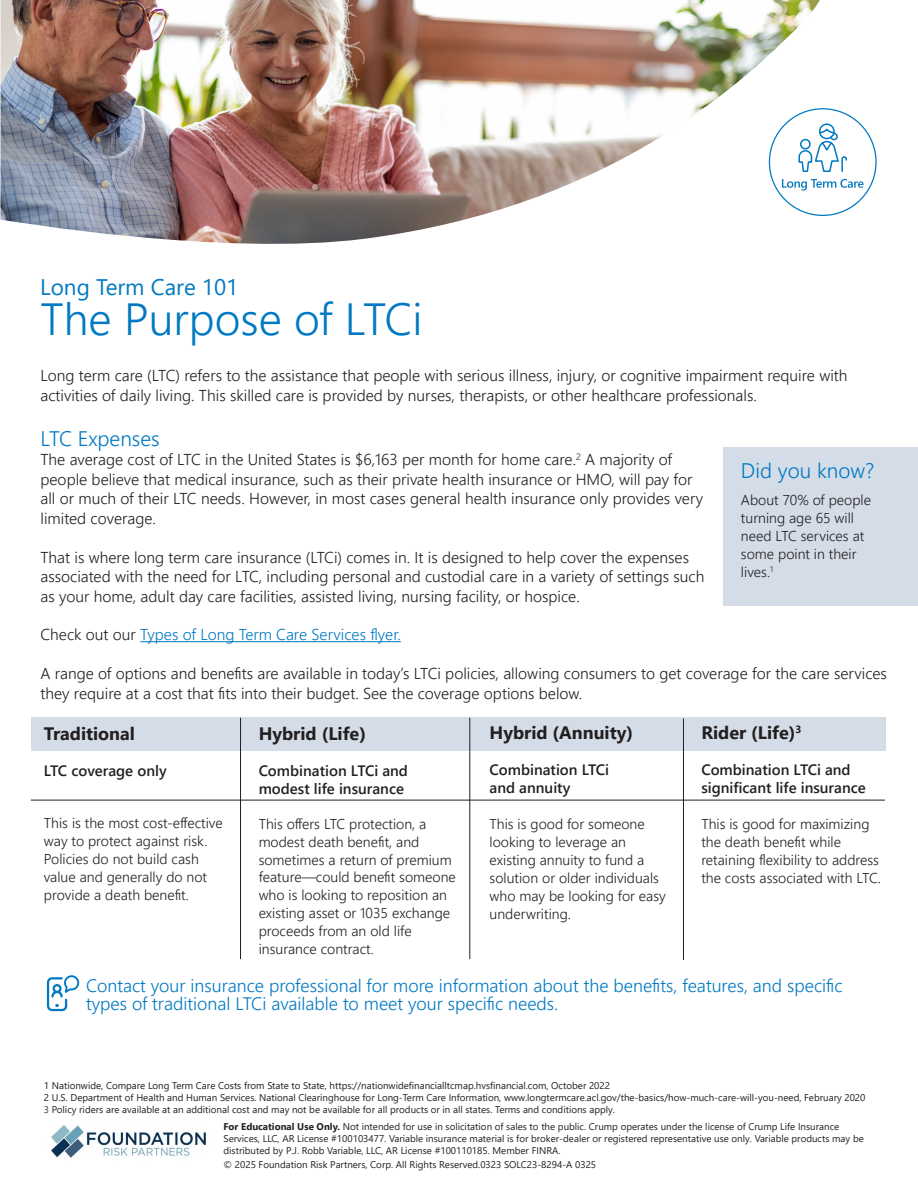
<style>
.page{position:relative;width:918px;height:1188px;background:#fff}
.page>*{position:absolute;margin:0;border:0;box-sizing:border-box;transform-origin:0 0}
.t1{font:300 45px "Segoe UI";color:#0079c2}
.t2{font:22.5px "Segoe UI";color:#0079c2}
.t3{font:300 21px "Segoe UI";color:#0079c2}
.t4{font:300 18px/18px "Segoe UI";color:#0079c2}
.t5{font:700 18px "Segoe UI";color:#231f20}
.t6{font:300 15.75px/19.5px "Segoe UI";color:#231f20}
.t7{font:300 15.75px "Segoe UI";color:#0079c2}
.t8{font:600 15px/18px "Segoe UI";color:#231f20}
.t9{font:300 14.25px/18px "Segoe UI";color:#231f20}
.t10{font:9.75px/11.7px "Segoe UI";color:#231f20}
.t11{font:9.75px "Segoe UI";color:#201d1e}
.s1{color:#231f20}
.s2{color:#3e3e3f}
.s3{font-weight:700}
</style>
<div class="page">
<hr style="left:140px;top:641px;width:261px;height:1px;background:#0079c2">
<div style="left:724px;top:447px;width:194px;height:158px;background:#d4dce7"></div>
<div style="left:31px;top:718px;width:854px;height:33px;background:#d4dce7"></div>
<hr style="left:240px;top:718px;width:1px;height:241px;background:#231f20">
<hr style="left:470px;top:718px;width:1px;height:241px;background:#231f20">
<hr style="left:683px;top:719px;width:1px;height:241px;background:#231f20">
<hr style="left:31px;top:800px;width:854px;height:1px;background:#231f20">
<img style="left:1px;top:0;width:819px;height:244px">
<div style="left:769px;top:108px;width:108px;height:108px;background:#fff;border-radius:50%"></div>
<svg style="left:47px;top:975px;width:32px;height:36px"></svg>
<div style="left:800px;top:139px;width:11px;height:11px;border:2px solid #0079c2;border-radius:50%"></div>
<svg style="left:818px;top:127px;width:14px;height:6px"></svg>
<div style="left:819px;top:123px;width:16px;height:16px;border:2px solid #0079c2;border-radius:50%"></div>
<svg style="left:798px;top:141px;width:49px;height:31px"></svg>
<div style="left:830px;top:133px;width:8px;height:8px;border:2px solid #0079c2;border-radius:3px"></div>
<svg style="left:782px;top:179px;width:82px;height:12px"></svg>
<img style="left:51px;top:1125px;width:155px;height:33px">
<p class="t2" style="left:40px;top:265px;width:200px">Long Term Care 101</p>
<p class="t1" style="left:40px;top:277px;width:383px">The Purpose of LTCi</p>
<p class="t6" style="left:40px;top:364px;width:809px">Long term care (LTC) refers to the assistance that people with serious illness, injury, or cognitive impairment require with activities of daily living. This skilled care is provided by nurses, therapists, or other healthcare professionals.</p>
<p class="t3" style="left:40px;top:419px;width:121px">LTC Expenses</p>
<p class="t6" style="left:40px;top:449px;width:664px">The average cost of LTC in the United States is $6,163 per month for home care.<sup>2</sup> A majority of people believe that medical insurance, such as their private health insurance or HMO, will pay for all or much of their LTC needs. However, in most cases general health insurance only provides very limited coverage.</p>
<p class="t6" style="left:41px;top:546px;width:665px">That is where long term care insurance (LTCi) comes in. It is designed to help cover the expenses associated with the need for LTC, including personal and custodial care in a variety of settings such as your home, adult day care facilities, assisted living, nursing facility, or hospice.</p>
<p class="t7" style="left:41px;top:620px;width:362px"><span class="s1">Check out our</span> Types of Long Term Care Services flyer.</p>
<p class="t6" style="left:40px;top:662px;width:848px">A range of options and benefits are available in today’s LTCi policies, allowing consumers to get coverage for the care services they require at a cost that fits into their budget. See the coverage options below.</p>
<p class="t3" style="left:741px;top:451px;width:135px">Did you know?</p>
<p class="t9" style="left:741px;top:489px;width:132px">About 70% of people turning age 65 will need LTC services at some point in their lives.<sup>1</sup></p>
<p class="t5" style="left:44px;top:717px;width:93px">Traditional</p>
<p class="t8" style="left:44px;top:761px;width:124px">LTC coverage only</p>
<p class="t9" style="left:44px;top:813px;width:180px">This is the most cost-effective way to protect against risk.<br>Policies do not build cash value and generally do not provide a death benefit.</p>
<p class="t5" style="left:259px;top:717px;width:109px">Hybrid (Life)</p>
<p class="t8" style="left:259px;top:760px;width:151px">Combination LTCi and modest life insurance</p>
<p class="t9" style="left:259px;top:813px;width:199px">This offers LTC protection, a modest death benefit, and sometimes a return of premium feature—could benefit someone who is looking to reposition an existing asset or 1035 exchange proceeds from an old life insurance contract.</p>
<p class="t5" style="left:490px;top:716px;width:145px">Hybrid (Annuity)</p>
<p class="t8" style="left:490px;top:760px;width:121px">Combination LTCi and annuity</p>
<p class="t9" style="left:490px;top:814px;width:178px">This is good for someone looking to leverage an existing annuity to fund a solution or older individuals who may be looking for easy underwriting.</p>
<p class="t5" style="left:701px;top:716px;width:102px">Rider (Life)<sup>3</sup></p>
<p class="t8" style="left:701px;top:760px;width:166px">Combination LTCi and significant life insurance</p>
<p class="t9" style="left:701px;top:814px;width:181px">This is good for maximizing the death benefit while retaining flexibility to address the costs associated with LTC.</p>
<p class="t4" style="left:86px;top:975px;width:758px">Contact your insurance professional for more information about the benefits, features, and specific types of traditional LTCi available to meet your specific needs.</p>
<p class="t11" style="left:44px;top:1077px;width:568px">1 Nationwide, Compare Long Term Care Costs from State to State, https://nationwidefinancialltcmap.hvsfinancial.com, October 2022</p>
<p class="t11" style="left:44px;top:1088px;width:823px">2 U.S. Department of Health and Human Services. National Clearinghouse for Long-Term Care Information, www.longtermcare.acl.gov/the-basics/how-much-care-will-you-need, February 2020</p>
<p class="t10" style="left:44px;top:1102px;width:573px"><span class="s2">3</span> Policy riders are available at an additional cost and may not be available for all products or in all states. Terms and conditions apply.</p>
<p class="t10" style="left:224px;top:1120px;width:642px"><span class="s3">For Educational Use Only.</span> Not intended for use in solicitation of sales to the public. Crump operates under the license of Crump Life Insurance<br>Services, LLC, AR License #100103477. Variable insurance material is for broker-dealer or registered representative use only. Variable products may be distributed by P.J. Robb Variable, LLC, AR License #100110185. Member FINRA.</p>
<p class="t10" style="left:224px;top:1158px;width:374px">© 2025 Foundation Risk Partners, Corp. All Rights Reserved.0323 SOLC23-8294-A 0325</p>
</div>
